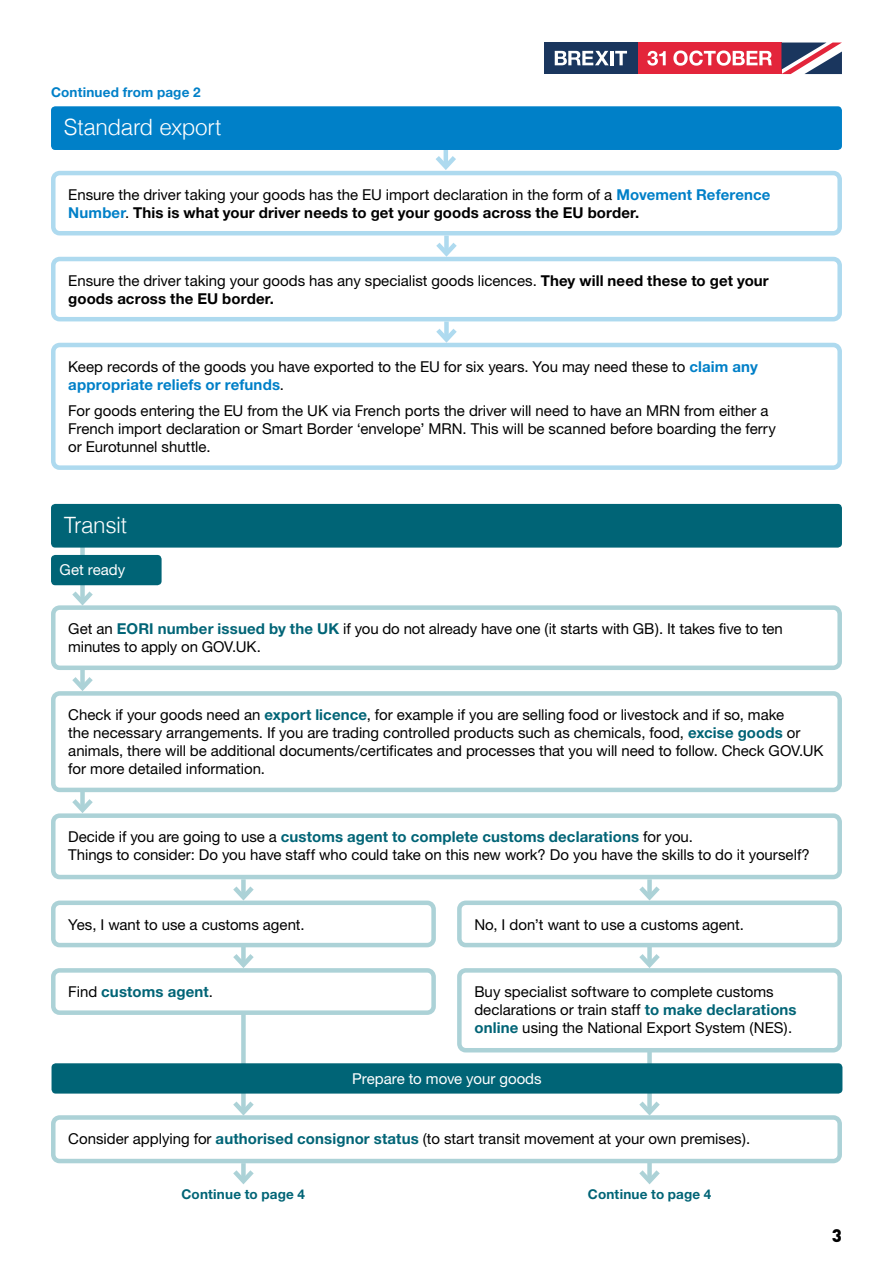
<style>
.page{position:relative;width:893px;height:1263px;background:#fff}
.page>*{position:absolute;margin:0;border:0;box-sizing:border-box;transform-origin:0 0}
.t1{font:300 22.5px "Helvetica";letter-spacing:-.02em;color:#fff}
.t2{font:900 18px "DIN";color:#000}
.Body{font:15px/18px "Helvetica Neue";color:#000}
.Body-2{font:15px "Helvetica Neue";color:#fff}
.Body-3{font:700 15px "Helvetica Neue";letter-spacing:.01em;color:#006476}
.t3{font:700 13.5px "Helvetica Neue";letter-spacing:.015em;color:#006476}
.t4{font:700 13.5px "Helvetica Neue";letter-spacing:.015em;color:#0080c8}
.s1{font-weight:700;color:#0080c8}
.s2{font-weight:700}
.s3{font-weight:700;color:#006476}
.s4{font-weight:400;color:#000}
</style>
<div class="page">
<div style="left:544px;top:43px;width:94px;height:31px;background:#1a365e"></div>
<div style="left:638px;top:43px;width:143px;height:31px;background:#e3253b"></div>
<svg style="left:781px;top:43px;width:61px;height:31px"></svg>
<svg style="left:647px;top:51px;width:19px;height:15px"></svg>
<svg style="left:673px;top:51px;width:99px;height:15px"></svg>
<svg style="left:555px;top:51px;width:54px;height:14px"></svg>
<hr style="left:610px;top:51px;width:3px;height:14px;background:#fff">
<svg style="left:615px;top:51px;width:12px;height:14px"></svg>
<div style="left:80px;top:670px;width:5px;height:18px;background:#acd2d7"></div>
<svg style="left:72px;top:672px;width:21px;height:19px"></svg>
<div style="left:80px;top:792px;width:5px;height:18px;background:#acd2d7"></div>
<svg style="left:72px;top:794px;width:21px;height:19px"></svg>
<div style="left:241px;top:879px;width:5px;height:18px;background:#acd2d7"></div>
<svg style="left:233px;top:882px;width:21px;height:18px"></svg>
<div style="left:241px;top:1163px;width:5px;height:18px;background:#acd2d7"></div>
<svg style="left:233px;top:1165px;width:21px;height:20px"></svg>
<div style="left:647px;top:1046px;width:5px;height:66px;background:#acd2d7"></div>
<svg style="left:639px;top:1097px;width:21px;height:18px"></svg>
<div style="left:647px;top:879px;width:5px;height:18px;background:#acd2d7"></div>
<svg style="left:639px;top:882px;width:21px;height:18px"></svg>
<div style="left:241px;top:993px;width:5px;height:119px;background:#acd2d7"></div>
<svg style="left:233px;top:1097px;width:21px;height:18px"></svg>
<div style="left:647px;top:1151px;width:5px;height:30px;background:#acd2d7"></div>
<svg style="left:639px;top:1165px;width:21px;height:20px"></svg>
<div style="left:241px;top:947px;width:5px;height:18px;background:#acd2d7"></div>
<svg style="left:233px;top:949px;width:21px;height:19px"></svg>
<div style="left:647px;top:947px;width:5px;height:18px;background:#acd2d7"></div>
<svg style="left:639px;top:949px;width:21px;height:19px"></svg>
<div style="left:80px;top:544px;width:5px;height:58px;background:#acd2d7"></div>
<svg style="left:72px;top:587px;width:21px;height:18px"></svg>
<div style="left:444px;top:235px;width:5px;height:18px;background:#aedaef"></div>
<svg style="left:432px;top:238px;width:29px;height:19px"></svg>
<hr style="left:444px;top:149px;width:4px;height:18px;background:#aedaef">
<svg style="left:431px;top:151px;width:30px;height:20px"></svg>
<div style="left:444px;top:321px;width:5px;height:18px;background:#aedaef"></div>
<svg style="left:432px;top:324px;width:29px;height:19px"></svg>
<div style="left:51px;top:106px;width:791px;height:44px;background:#0080c8;border-radius:4px"></div>
<div style="left:51px;top:171px;width:791px;height:64px;border:4px solid #aedaef;border-radius:7px"></div>
<div style="left:51px;top:257px;width:791px;height:64px;border:4px solid #aedaef;border-radius:7px"></div>
<div style="left:51px;top:343px;width:791px;height:127px;border:4px solid #aedaef;border-radius:7px"></div>
<div style="left:51px;top:504px;width:791px;height:44px;background:#006476;border-radius:4px"></div>
<div style="left:51px;top:555px;width:111px;height:30px;background:#006476;border-radius:4px"></div>
<div style="left:51px;top:605px;width:791px;height:65px;border:4px solid #acd2d7;border-radius:7px"></div>
<div style="left:51px;top:691px;width:791px;height:101px;border:4px solid #acd2d7;border-radius:7px"></div>
<div style="left:51px;top:813px;width:791px;height:66px;border:4px solid #acd2d7;border-radius:7px"></div>
<div style="left:51px;top:900px;width:385px;height:47px;border:4px solid #acd2d7;border-radius:7px"></div>
<div style="left:53px;top:970px;width:381px;height:43px;background:#fff;border-radius:7px"></div>
<div style="left:51px;top:968px;width:385px;height:47px;border:4px solid #acd2d7;border-radius:7px"></div>
<div style="left:457px;top:900px;width:385px;height:47px;border:4px solid #acd2d7;border-radius:7px"></div>
<div style="left:459px;top:970px;width:381px;height:80px;background:#fff;border-radius:7px"></div>
<div style="left:457px;top:968px;width:385px;height:84px;border:4px solid #acd2d7;border-radius:7px"></div>
<div style="left:52px;top:1063px;width:790px;height:30px;background:#006476;border-radius:4px"></div>
<div style="left:53px;top:1117px;width:787px;height:44px;background:#fff;border-radius:7px"></div>
<div style="left:51px;top:1115px;width:791px;height:48px;border:4px solid #acd2d7;border-radius:7px"></div>
<p class="t4" style="left:51px;top:83px;width:151px">Continued from page 2</p>
<p class="t1" style="left:64px;top:108px;width:159px">Standard export</p>
<p class="Body" style="left:68px;top:185px;width:704px">Ensure the driver taking your goods has the EU import declaration in the form of a <span class="s1">Movement Reference<br>Number</span>. <span class="s2">This is what your driver needs to get your goods across the EU border.</span></p>
<p class="Body" style="left:68px;top:271px;width:702px">Ensure the driver taking your goods has any specialist goods licences. <span class="s2">They will need these to get your goods across the EU border.</span></p>
<p class="Body" style="left:68px;top:357px;width:691px">Keep records of the goods you have exported to the EU for six years. You may need these to <span class="s1">claim any appropriate reliefs or refunds</span>.</p>
<p class="Body" style="left:68px;top:402px;width:709px">For goods entering the EU from the UK via French ports the driver will need to have an MRN from either a<br>French import declaration or Smart Border ‘envelope’ MRN. This will be scanned before boarding the ferry or Eurotunnel shuttle.</p>
<p class="t1" style="left:64px;top:506px;width:65px">Transit</p>
<p class="Body-2" style="left:60px;top:561px;width:67px">Get ready</p>
<p class="Body" style="left:68px;top:620px;width:716px">Get an <span class="s3">EORI number issued by the UK</span> if you do not already have one (it starts with GB). It takes five to ten minutes to apply on GOV.UK.</p>
<p class="Body" style="left:68px;top:706px;width:757px">Check if your goods need an <span class="s3">export licence</span>, for example if you are selling food or livestock and if so, make<br>the necessary arrangements. If you are trading controlled products such as chemicals, food, <span class="s3">excise goods</span> or animals, there will be additional documents/certificates and processes that you will need to follow. Check GOV.UK for more detailed information.</p>
<p class="Body" style="left:68px;top:828px;width:743px">Decide if you are going to use a <span class="s3">customs agent to complete customs declarations</span> for you.<br>Things to consider: Do you have staff who could take on this new work? Do you have the skills to do it yourself?</p>
<p class="Body" style="left:68px;top:915px;width:238px">Yes, I want to use a customs agent.</p>
<p class="Body-3" style="left:68px;top:982px;width:146px"><span class="s4">Find</span> customs agent<span class="s4">.</span></p>
<p class="Body" style="left:474px;top:915px;width:271px">No, I don’t want to use a customs agent.</p>
<p class="Body" style="left:474px;top:983px;width:324px">Buy specialist software to complete customs declarations or train staff <span class="s3">to make declarations online</span> using the National Export System (NES).</p>
<p class="Body-2" style="left:352px;top:1069px;width:191px">Prepare to move your goods</p>
<p class="Body" style="left:68px;top:1130px;width:684px">Consider applying for <span class="s3">authorised consignor status</span> (to start transit movement at your own premises).</p>
<p class="t3" style="left:182px;top:1186px;width:125px">Continue to page 4</p>
<p class="t3" style="left:588px;top:1186px;width:125px">Continue to page 4</p>
<p class="t2" style="left:832px;top:1223px;width:12px">3</p>
</div>
